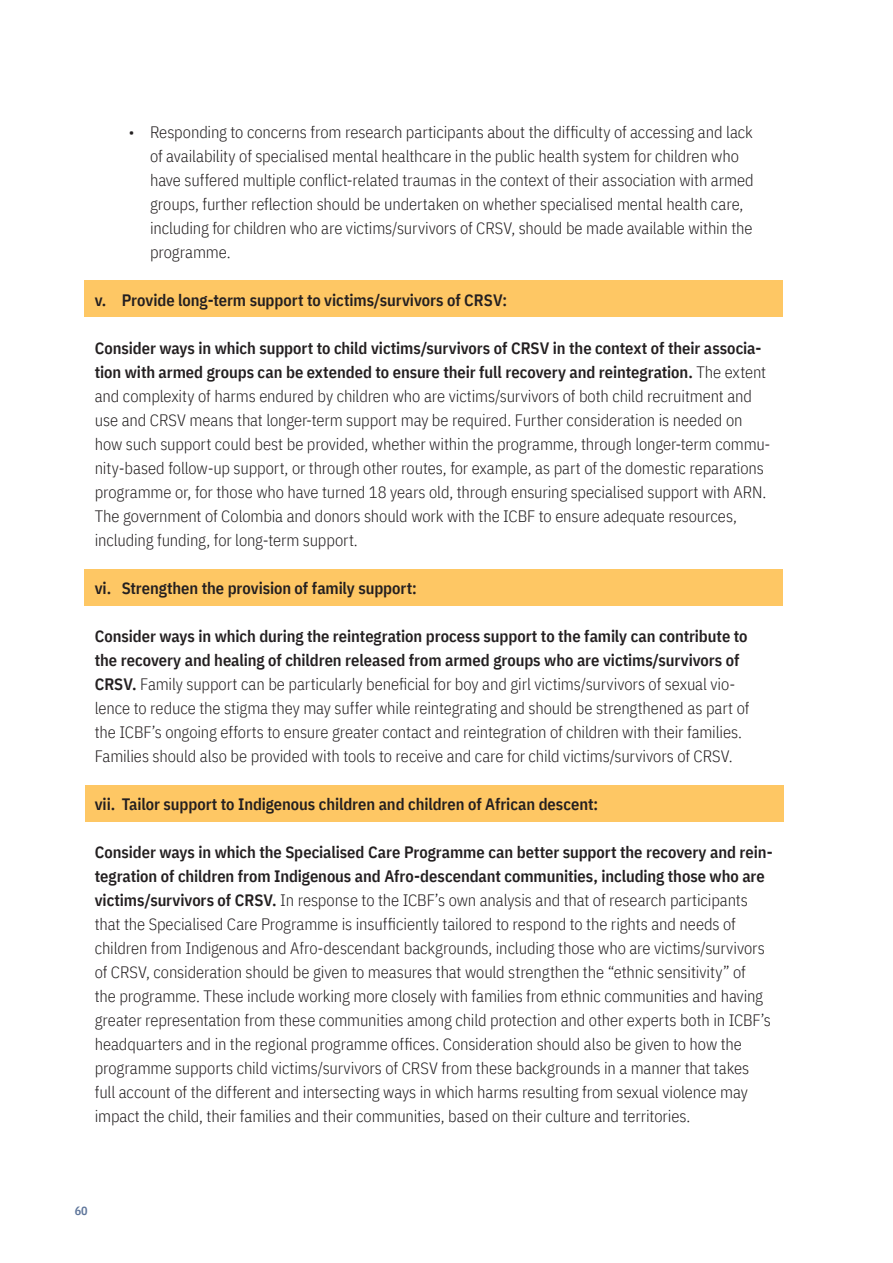
<style>
.page{position:relative;width:893px;height:1263px;background:#fff}
.page>*{position:absolute;margin:0;border:0;box-sizing:border-box;transform-origin:0 0}
.txt_SIN_sangría{font:300 16.5px/24px "IBM Plex Sans Cond";letter-spacing:-.005em;color:#231f20}
.t1{font:600 16.5px "IBM Plex Sans Cond";letter-spacing:-.005em;color:#231f20}
.t2{font:600 12px "IBM Plex Sans Cond";color:#5f769b}
.s1{font-weight:600}
</style>
<div class="page">
<div style="left:84px;top:281px;width:699px;height:36px;background:#fec764"></div>
<div style="left:84px;top:569px;width:699px;height:36px;background:#fec764"></div>
<div style="left:85px;top:786px;width:699px;height:36px;background:#fec764"></div>
<p class="txt_SIN_sangría" style="left:150px;top:119px;width:605px;text-indent:-21px">• Responding to concerns from research participants about the difficulty of accessing and lack of availability of specialised mental healthcare in the public health system for children who have suffered multiple conflict-related traumas in the context of their association with armed groups, further reflection should be undertaken on whether specialised mental health care, including for children who are victims/survivors of CRSV, should be made available within the programme.</p>
<p class="t1" style="left:95px;top:287px;width:414px">v. Provide long-term support to victims/survivors of CRSV:</p>
<p class="txt_SIN_sangría" style="left:95px;top:335px;width:677px"><span class="s1">Consider ways in which support to child victims/survivors of CRSV in the context of their associa&shy;tion with armed groups can be extended to ensure their full recovery and reintegration.</span> The extent and complexity of harms endured by children who are victims/survivors of both child recruitment and use and CRSV means that longer-term support may be required. Further consideration is needed on how such support could best be provided, whether within the programme, through longer-term commu&shy;nity-based follow-up support, or through other routes, for example, as part of the domestic reparations programme or, for those who have turned 18 years old, through ensuring specialised support with ARN.<br>The government of Colombia and donors should work with the ICBF to ensure adequate resources, including funding, for long-term support.</p>
<p class="t1" style="left:95px;top:575px;width:324px">vi. Strengthen the provision of family support:</p>
<p class="txt_SIN_sangría" style="left:95px;top:623px;width:656px"><span class="s1">Consider ways in which during the reintegration process support to the family can contribute to the recovery and healing of children released from armed groups who are victims/survivors of CRSV.</span> Family support can be particularly beneficial for boy and girl victims/survivors of sexual vio&shy;lence to reduce the stigma they may suffer while reintegrating and should be strengthened as part of the ICBF’s ongoing efforts to ensure greater contact and reintegration of children with their families.<br>Families should also be provided with tools to receive and care for child victims/survivors of CRSV.</p>
<p class="t1" style="left:95px;top:791px;width:505px">vii. Tailor support to Indigenous children and children of African descent:</p>
<p class="txt_SIN_sangría" style="left:95px;top:839px;width:679px"><span class="s1">Consider ways in which the Specialised Care Programme can better support the recovery and rein&shy;tegration of children from Indigenous and Afro-descendant communities, including those who are victims/survivors of CRSV.</span> In response to the ICBF’s own analysis and that of research participants that the Specialised Care Programme is insufficiently tailored to respond to the rights and needs of children from Indigenous and Afro-descendant backgrounds, including those who are victims/survivors of CRSV, consideration should be given to measures that would strengthen the “ethnic sensitivity” of<br>the programme. These include working more closely with families from ethnic communities and having greater representation from these communities among child protection and other experts both in ICBF’s headquarters and in the regional programme offices. Consideration should also be given to how the programme supports child victims/survivors of CRSV from these backgrounds in a manner that takes full account of the different and intersecting ways in which harms resulting from sexual violence may impact the child, their families and their communities, based on their culture and territories.</p>
<p class="t2" style="left:75px;top:1201px;width:14px">60</p>
</div>
